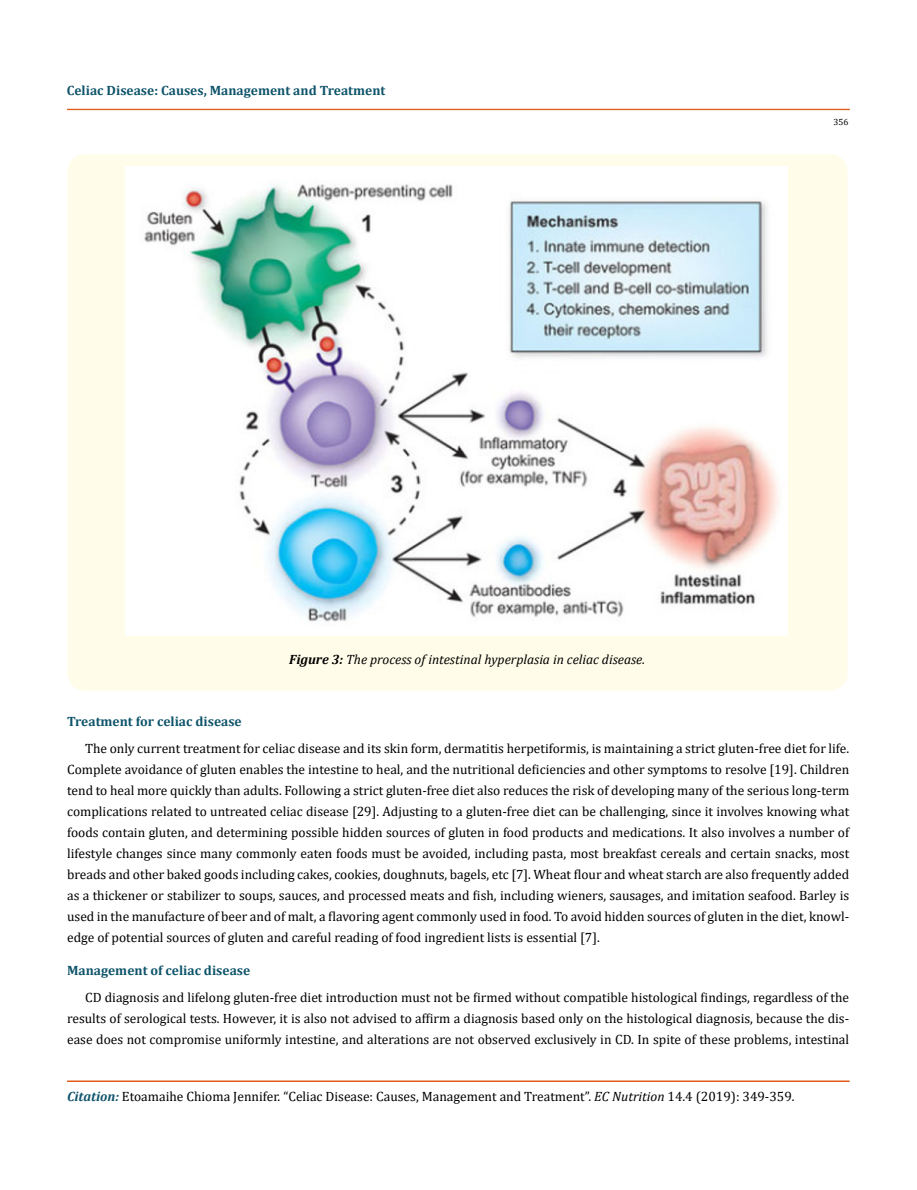
<style>
.page{position:relative;width:917px;height:1190px;background:#fff}
.page>*{position:absolute;margin:0;border:0;box-sizing:border-box;transform-origin:0 0}
.t1{font:13.5px/21px "Cambria";color:#000;text-align:justify}
.t2{font:700 13.5px "Cambria";color:#0e546a}
.t3{font:italic 13.5px "Cambria";color:#000}
.t4{font:9px "Cambria";color:#000}
.s1{font-weight:700}
.s2{font-weight:700;font-style:italic;color:#0e546a}
.s3{font-style:italic}
</style>
<div class="page">
<div style="left:67px;top:109px;width:782px;height:1px;border:1px solid #e05d1a"></div>
<div style="left:67px;top:1081px;width:782px;height:1px;border:1px solid #e05d1a"></div>
<div style="left:68px;top:154px;width:779px;height:536px;background:#fffde9;border-radius:18px"></div>
<img style="left:125px;top:166px;width:663px;height:469px">
<p class="t2" style="left:67px;top:81px;width:320px">Celiac Disease: Causes, Management and Treatment</p>
<p class="t4" style="left:833px;top:117px;width:16px">356</p>
<p class="t3" style="left:289px;top:650px;width:357px"><span class="s1">Figure 3:</span> The process of intestinal hyperplasia in celiac disease.</p>
<p class="t2" style="left:67px;top:711px;width:176px">Treatment for celiac disease</p>
<p class="t1" style="left:67px;top:737px;width:783px;text-indent:18px">The only current treatment for celiac disease and its skin form, dermatitis herpetiformis, is maintaining a strict gluten-free diet for life.<br>Complete avoidance of gluten enables the intestine to heal, and the nutritional deficiencies and other symptoms to resolve [19]. Children tend to heal more quickly than adults. Following a strict gluten-free diet also reduces the risk of developing many of the serious long-term complications related to untreated celiac disease [29]. Adjusting to a gluten-free diet can be challenging, since it involves knowing what foods contain gluten, and determining possible hidden sources of gluten in food products and medications. It also involves a number of lifestyle changes since many commonly eaten foods must be avoided, including pasta, most breakfast cereals and certain snacks, most breads and other baked goods including cakes, cookies, doughnuts, bagels, etc [7]. Wheat flour and wheat starch are also frequently added as a thickener or stabilizer to soups, sauces, and processed meats and fish, including wieners, sausages, and imitation seafood. Barley is used in the manufacture of beer and of malt, a flavoring agent commonly used in food. To avoid hidden sources of gluten in the diet, knowl&shy;edge of potential sources of gluten and careful reading of food ingredient lists is essential [7].</p>
<p class="t2" style="left:67px;top:960px;width:185px">Management of celiac disease</p>
<p class="t1" style="left:67px;top:986px;width:783px;text-indent:18px">CD diagnosis and lifelong gluten-free diet introduction must not be firmed without compatible histological findings, regardless of the results of serological tests. However, it is also not advised to affirm a diagnosis based only on the histological diagnosis, because the dis&shy;ease does not compromise uniformly intestine, and alterations are not observed exclusively in CD. In spite of these problems, intestinal</p>
<p class="t1" style="left:67px;top:1086px;width:729px"><span class="s2">Citation:</span> Etoamaihe Chioma Jennifer. “Celiac Disease: Causes, Management and Treatment”. <span class="s3">EC Nutrition</span> 14.4 (2019): 349-359.</p>
</div>
